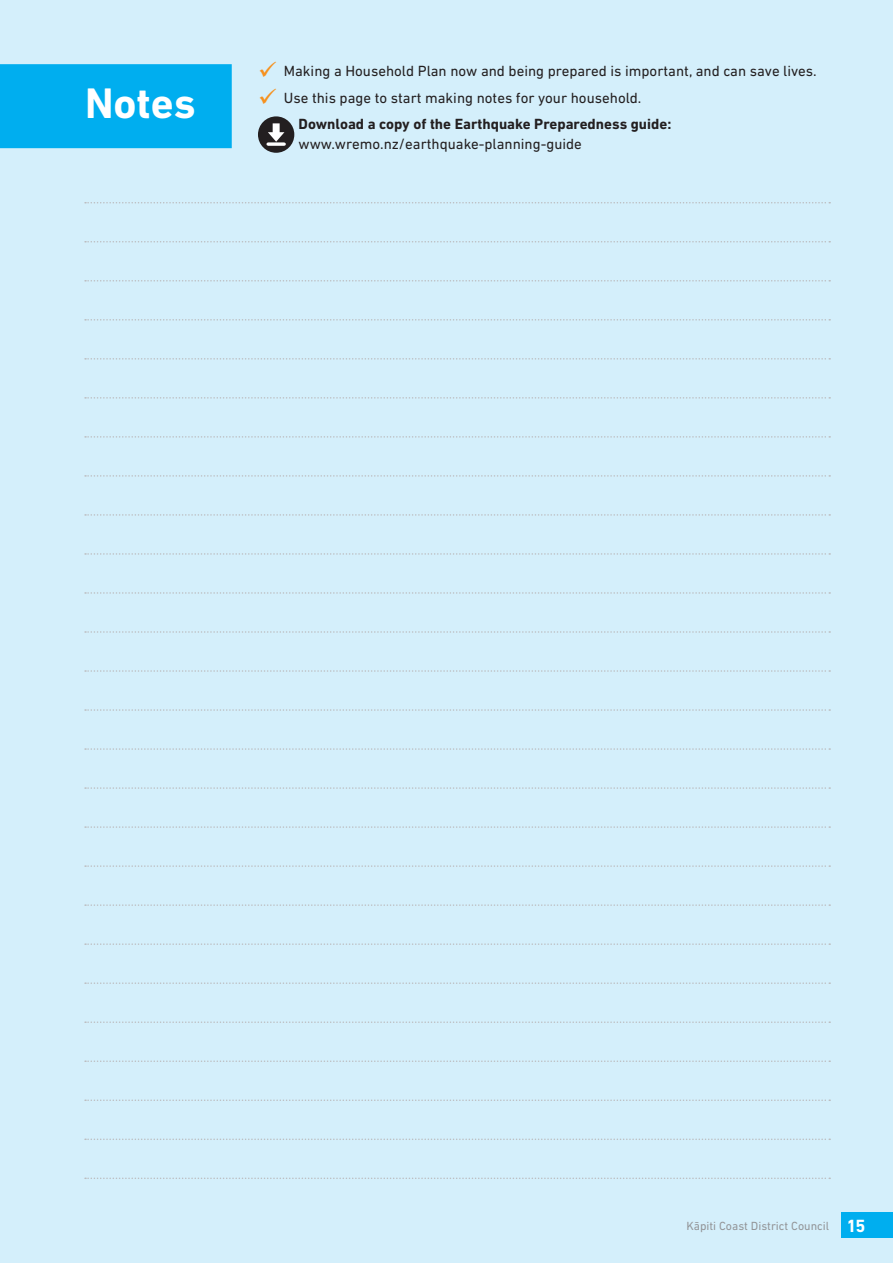
<style>
.page{position:relative;width:893px;height:1263px;background:#d4effb}
.page>*{position:absolute;margin:0;border:0;box-sizing:border-box;transform-origin:0 0}
.Heading_1{font:700 43.5px "DIN Next LT Pro";color:#fff}
.Body{font:700 18px "DIN Next LT Pro";color:#fff}
.t1{font:15px "DIN Next LT Pro";color:#231f20}
.Body-2{font:700 15px/19.5px "DIN Next LT Pro";color:#231f20}
.Body-3{font:12px "DIN Next LT Pro";color:#939598}
.s1{font-weight:400}
</style>
<div class="page">
<div style="left:842px;top:1213px;width:51px;height:25px;background:#00aeef"></div>
<div style="left:0;top:64px;width:232px;height:84px;background:#00aeef"></div>
<svg style="left:85px;top:202px;width:745px;height:1px"></svg>
<svg style="left:85px;top:241px;width:745px;height:1px"></svg>
<svg style="left:85px;top:280px;width:745px;height:2px"></svg>
<svg style="left:85px;top:319px;width:745px;height:2px"></svg>
<svg style="left:85px;top:358px;width:745px;height:2px"></svg>
<svg style="left:85px;top:397px;width:745px;height:2px"></svg>
<svg style="left:85px;top:436px;width:745px;height:2px"></svg>
<svg style="left:85px;top:475px;width:745px;height:2px"></svg>
<svg style="left:85px;top:514px;width:745px;height:2px"></svg>
<svg style="left:85px;top:553px;width:745px;height:2px"></svg>
<svg style="left:85px;top:592px;width:745px;height:2px"></svg>
<svg style="left:85px;top:631px;width:745px;height:2px"></svg>
<svg style="left:85px;top:670px;width:745px;height:2px"></svg>
<svg style="left:85px;top:709px;width:745px;height:2px"></svg>
<svg style="left:85px;top:748px;width:745px;height:2px"></svg>
<svg style="left:85px;top:787px;width:745px;height:2px"></svg>
<svg style="left:85px;top:826px;width:745px;height:2px"></svg>
<svg style="left:85px;top:865px;width:745px;height:2px"></svg>
<svg style="left:85px;top:904px;width:745px;height:2px"></svg>
<svg style="left:85px;top:943px;width:745px;height:2px"></svg>
<svg style="left:85px;top:982px;width:745px;height:2px"></svg>
<svg style="left:85px;top:1021px;width:745px;height:2px"></svg>
<svg style="left:85px;top:1060px;width:745px;height:2px"></svg>
<svg style="left:85px;top:1099px;width:745px;height:2px"></svg>
<svg style="left:85px;top:1138px;width:745px;height:2px"></svg>
<svg style="left:85px;top:1177px;width:745px;height:2px"></svg>
<div style="left:258px;top:116px;width:36px;height:37px;background:#231f20;border-radius:50%"></div>
<svg style="left:268px;top:123px;width:16px;height:19px"></svg>
<svg style="left:268px;top:142px;width:16px;height:4px"></svg>
<p class="Heading_1" style="left:85px;top:78px;width:112px">Notes</p>
<p class="t1" style="left:284px;top:62px;width:534px">Making a Household Plan now and being prepared is important, and can save lives.</p>
<p class="t1" style="left:284px;top:89px;width:359px">Use this page to start making notes for your household.</p>
<p class="Body-2" style="left:299px;top:114px;width:374px">Download a copy of the Earthquake Preparedness guide: <span class="s1">www.wremo.nz/earthquake-planning-guide</span></p>
<p class="Body-3" style="left:686px;top:1219px;width:144px">Kāpiti Coast District Council</p>
<p class="Body" style="left:846px;top:1215px;width:21px">15</p>
</div>
